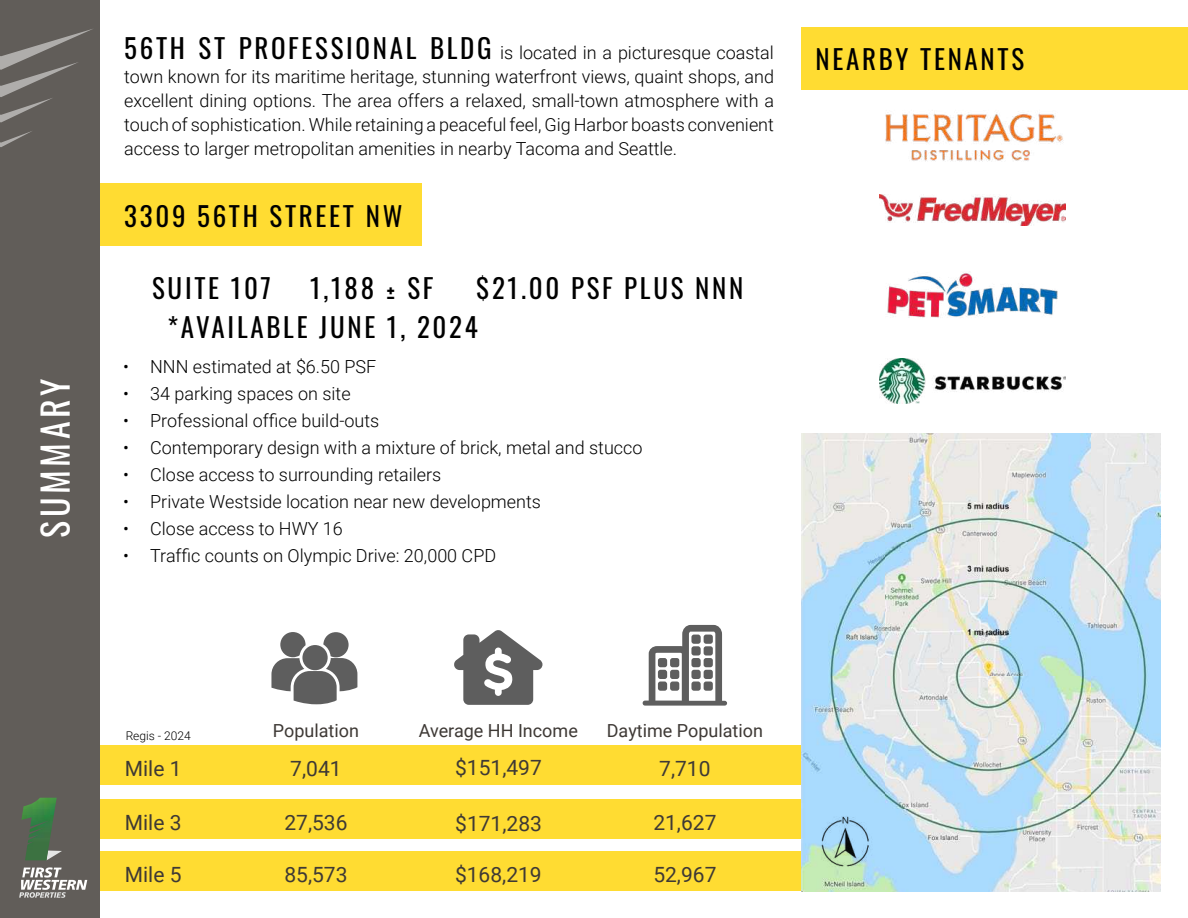
<style>
.page{position:relative;width:1188px;height:918px;background:#fff}
.page>*{position:absolute;margin:0;border:0;box-sizing:border-box;transform-origin:0 0}
.t1{font:36px "Oswald";letter-spacing:.1em;color:#fff}
.t2{font:27px "Oswald";letter-spacing:.1em;color:#000}
.t3{font:21px "Roboto";color:#3e3935}
.t4{font:300 18px/24px "Roboto";color:#000;text-align:justify}
.t5{font:18px "Roboto";color:#3e3935}
.t6{font:300 12px "Roboto";color:#000}
.s1{font-family:"Oswald";font-weight:400;font-size:27px}
</style>
<div class="page">
<div style="left:100px;top:184px;width:321px;height:62px;background:#ffdc32"></div>
<div style="left:89px;top:799px;width:712px;height:39px;background:#ffdc32"></div>
<div style="left:89px;top:851px;width:712px;height:40px;background:#ffdc32"></div>
<div style="left:89px;top:745px;width:712px;height:39px;background:#ffdc32"></div>
<svg style="left:643px;top:625px;width:84px;height:81px"></svg>
<div style="left:691px;top:635px;width:10px;height:9px;background:#5e5e5e;border-radius:3px"></div>
<div style="left:691px;top:646px;width:10px;height:10px;background:#5e5e5e;border-radius:3px"></div>
<div style="left:691px;top:658px;width:10px;height:9px;background:#5e5e5e;border-radius:3px"></div>
<div style="left:704px;top:635px;width:9px;height:9px;background:#5e5e5e;border-radius:3px"></div>
<div style="left:704px;top:646px;width:9px;height:10px;background:#5e5e5e;border-radius:3px"></div>
<div style="left:704px;top:658px;width:9px;height:9px;background:#5e5e5e;border-radius:3px"></div>
<div style="left:691px;top:670px;width:10px;height:9px;background:#5e5e5e;border-radius:3px"></div>
<div style="left:691px;top:682px;width:10px;height:9px;background:#5e5e5e;border-radius:3px"></div>
<div style="left:704px;top:670px;width:9px;height:9px;background:#5e5e5e;border-radius:3px"></div>
<div style="left:704px;top:682px;width:9px;height:9px;background:#5e5e5e;border-radius:3px"></div>
<div style="left:658px;top:658px;width:9px;height:9px;background:#5e5e5e;border-radius:3px"></div>
<div style="left:670px;top:658px;width:9px;height:9px;background:#5e5e5e;border-radius:3px"></div>
<div style="left:658px;top:670px;width:9px;height:9px;background:#5e5e5e;border-radius:3px"></div>
<div style="left:658px;top:682px;width:9px;height:9px;background:#5e5e5e;border-radius:3px"></div>
<div style="left:670px;top:670px;width:9px;height:9px;background:#5e5e5e;border-radius:3px"></div>
<div style="left:670px;top:682px;width:9px;height:9px;background:#5e5e5e;border-radius:3px"></div>
<svg style="left:454px;top:630px;width:88px;height:75px"></svg>
<svg style="left:271px;top:632px;width:86px;height:72px"></svg>
<div style="left:0;top:0;width:100px;height:918px;background:#615d59"></div>
<svg style="left:19px;top:867px;width:68px;height:31px"></svg>
<svg style="left:57px;top:850px;width:5px;height:4px"></svg>
<img style="left:21px;top:798px;width:36px;height:62px">
<svg style="left:0;top:29px;width:93px;height:94px"></svg>
<svg style="left:0;top:131px;width:32px;height:16px"></svg>
<img style="left:885px;top:113px;width:178px;height:49px">
<img style="left:880px;top:194px;width:186px;height:32px">
<img style="left:887px;top:273px;width:171px;height:45px">
<img style="left:880px;top:358px;width:186px;height:46px">
<img style="left:801px;top:434px;width:360px;height:457px">
<div style="left:801px;top:27px;width:387px;height:63px;background:#ffdc32"></div>
<img style="left:815px;top:810px;width:61px;height:66px">
<h1 class="t1" style="left:23px;top:538px;width:161px;rotate:-90deg">SUMMARY</h1>
<p class="t4" style="left:124px;top:40px;width:651px"><span class="s1">56TH ST PROFESSIONAL BLDG</span> is located in a picturesque coastal town known for its maritime heritage, stunning waterfront views, quaint shops, and excellent dining options. The area offers a relaxed, small-town atmosphere with a touch of sophistication. While retaining a peaceful feel, Gig Harbor boasts convenient access to larger metropolitan amenities in nearby Tacoma and Seattle.</p>
<h2 class="t2" style="left:124px;top:192px;width:280px">3309 56TH STREET NW</h2>
<h2 class="t2" style="left:152px;top:264px;width:120px">SUITE 107</h2>
<h2 class="t2" style="left:310px;top:264px;width:125px">1,188 ± SF</h2>
<h2 class="t2" style="left:476px;top:264px;width:269px">$21.00 PSF PLUS NNN</h2>
<h2 class="t2" style="left:167px;top:303px;width:312px">*AVAILABLE JUNE 1, 2024</h2>
<p class="t4" style="left:123px;top:354px;width:255px">• NNN estimated at $6.50 PSF</p>
<p class="t4" style="left:123px;top:381px;width:229px">• 34 parking spaces on site</p>
<p class="t4" style="left:123px;top:408px;width:258px">• Professional office build-outs</p>
<p class="t4" style="left:123px;top:435px;width:521px">• Contemporary design with a mixture of brick, metal and stucco</p>
<p class="t4" style="left:123px;top:462px;width:320px">• Close access to surrounding retailers</p>
<p class="t4" style="left:123px;top:489px;width:419px">• Private Westside location near new developments</p>
<p class="t4" style="left:123px;top:516px;width:221px">• Close access to HWY 16</p>
<p class="t4" style="left:123px;top:543px;width:375px">• Traffic counts on Olympic Drive: 20,000 CPD</p>
<h2 class="t2" style="left:815px;top:35px;width:210px">NEARBY TENANTS</h2>
<p class="t6" style="left:126px;top:728px;width:67px">Regis - 2024</p>
<p class="t5" style="left:273px;top:718px;width:88px">Population</p>
<p class="t5" style="left:419px;top:718px;width:161px">Average HH Income</p>
<p class="t5" style="left:607px;top:718px;width:158px">Daytime Population</p>
<p class="t3" style="left:125px;top:753px;width:58px">Mile 1</p>
<p class="t3" style="left:125px;top:808px;width:58px">Mile 3</p>
<p class="t3" style="left:125px;top:860px;width:58px">Mile 5</p>
<p class="t3" style="left:290px;top:753px;width:53px">7,041</p>
<p class="t3" style="left:455px;top:753px;width:88px">$151,497</p>
<p class="t3" style="left:659px;top:753px;width:53px">7,710</p>
<p class="t3" style="left:284px;top:808px;width:65px">27,536</p>
<p class="t3" style="left:455px;top:808px;width:88px">$171,283</p>
<p class="t3" style="left:653px;top:808px;width:65px">21,627</p>
<p class="t3" style="left:284px;top:860px;width:65px">85,573</p>
<p class="t3" style="left:455px;top:860px;width:88px">$168,219</p>
<p class="t3" style="left:653px;top:860px;width:65px">52,967</p>
</div>
